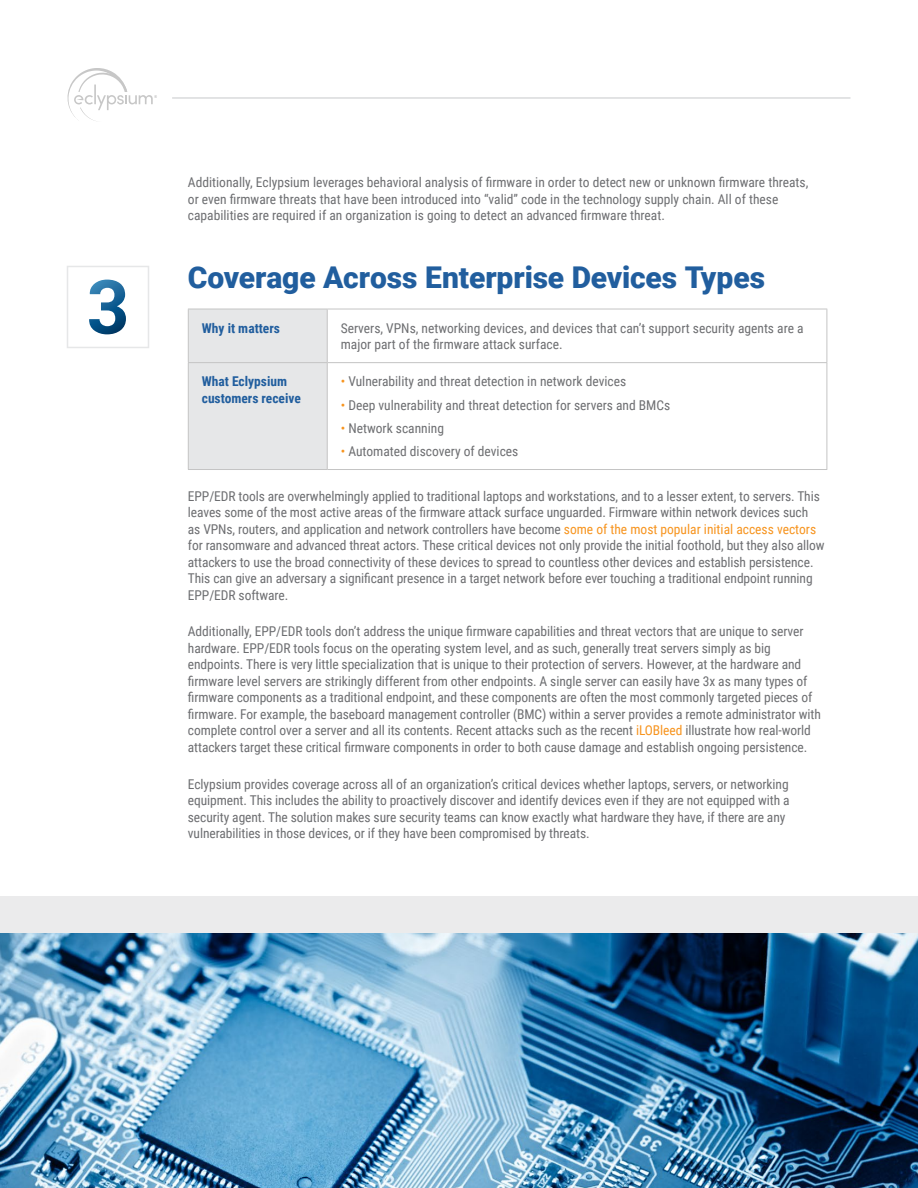
<style>
.page{position:relative;width:918px;height:1188px;background:#fff}
.page>*{position:absolute;margin:0;border:0;box-sizing:border-box;transform-origin:0 0}
.t1{font:900 30px "Roboto";letter-spacing:-.005em;color:#215e9e}
.t2{font:13.5px/16.5px "Roboto Condensed";letter-spacing:-.005em;color:#6d6e71}
.t3{font:700 13.5px/16.5px "Roboto Condensed";color:#215e9e}
.s1{color:#f7941e}
</style>
<div class="page">
<svg style="left:68px;top:68px;width:89px;height:53px"></svg>
<hr style="left:172px;top:98px;width:678px;height:1px;background:#c7c8ca">
<div style="left:189px;top:310px;width:138px;height:159px;background:#e6e7e8"></div>
<hr style="left:188px;top:309px;width:139px;height:1px;background:#c4c4c4">
<hr style="left:188px;top:309px;width:1px;height:53px;background:#c4c4c4">
<hr style="left:327px;top:309px;width:500px;height:1px;background:#c4c4c4">
<hr style="left:327px;top:309px;width:1px;height:53px;background:#c4c4c4">
<hr style="left:827px;top:309px;width:1px;height:53px;background:#c4c4c4">
<hr style="left:188px;top:362px;width:139px;height:1px;background:#c4c4c4">
<hr style="left:188px;top:363px;width:1px;height:106px;background:#c4c4c4">
<hr style="left:327px;top:362px;width:500px;height:1px;background:#c4c4c4">
<hr style="left:327px;top:363px;width:1px;height:106px;background:#c4c4c4">
<hr style="left:827px;top:363px;width:1px;height:106px;background:#c4c4c4">
<hr style="left:188px;top:469px;width:139px;height:1px;background:#c4c4c4">
<hr style="left:327px;top:469px;width:500px;height:1px;background:#c4c4c4">
<div style="left:67px;top:266px;width:82px;height:82px;border:2px solid #e6e7e8"></div>
<svg style="left:89px;top:280px;width:37px;height:54px"></svg>
<div style="left:0;top:897px;width:918px;height:291px;background:#ebebec"></div>
<img style="left:0;top:934px;width:918px;height:254px">
<p class="t2" style="left:188px;top:174px;width:622px">Additionally, Eclypsium leverages behavioral analysis of firmware in order to detect new or unknown firmware threats, or even firmware threats that have been introduced into “valid” code in the technology supply chain. All of these capabilities are required if an organization is going to detect an advanced firmware threat.</p>
<h1 class="t1" style="left:188px;top:257px;width:579px">Coverage Across Enterprise Devices Types</h1>
<p class="t3" style="left:202px;top:319px;width:80px">Why it matters</p>
<p class="t2" style="left:341px;top:319px;width:464px">Servers, VPNs, networking devices, and devices that can’t support security agents are a major part of the firmware attack surface.</p>
<p class="t3" style="left:202px;top:373px;width:101px">What Eclypsium customers receive</p>
<p class="t2" style="left:341px;top:373px;width:287px"><span class="s1">•</span> Vulnerability and threat detection in network devices</p>
<p class="t2" style="left:341px;top:396px;width:331px"><span class="s1">•</span> Deep vulnerability and threat detection for servers and BMCs</p>
<p class="t2" style="left:341px;top:419px;width:105px"><span class="s1">•</span> Network scanning</p>
<p class="t2" style="left:341px;top:442px;width:179px"><span class="s1">•</span> Automated discovery of devices</p>
<p class="t2" style="left:188px;top:487px;width:638px">EPP/EDR tools are overwhelmingly applied to traditional laptops and workstations, and to a lesser extent, to servers. This leaves some of the most active areas of the firmware attack surface unguarded. Firmware within network devices such<br>as VPNs, routers, and application and network controllers have become <span class="s1">some of the most popular initial access vectors </span>for ransomware and advanced threat actors. These critical devices not only provide the initial foothold, but they also allow attackers to use the broad connectivity of these devices to spread to countless other devices and establish persistence.<br>This can give an adversary a significant presence in a target network before ever touching a traditional endpoint running EPP/EDR software.</p>
<p class="t2" style="left:188px;top:623px;width:635px">Additionally, EPP/EDR tools don’t address the unique firmware capabilities and threat vectors that are unique to server hardware. EPP/EDR tools focus on the operating system level, and as such, generally treat servers simply as big endpoints. There is very little specialization that is unique to their protection of servers. However, at the hardware and firmware level servers are strikingly different from other endpoints. A single server can easily have 3x as many types of firmware components as a traditional endpoint, and these components are often the most commonly targeted pieces of firmware. For example, the baseboard management controller (BMC) within a server provides a remote administrator with complete control over a server and all its contents. Recent attacks such as the recent <span class="s1">iLOBleed</span> illustrate how real-world attackers target these critical firmware components in order to both cause damage and establish ongoing persistence.</p>
<p class="t2" style="left:188px;top:775px;width:603px">Eclypsium provides coverage across all of an organization’s critical devices whether laptops, servers, or networking equipment. This includes the ability to proactively discover and identify devices even if they are not equipped with a security agent. The solution makes sure security teams can know exactly what hardware they have, if there are any vulnerabilities in those devices, or if they have been compromised by threats.</p>
</div>
